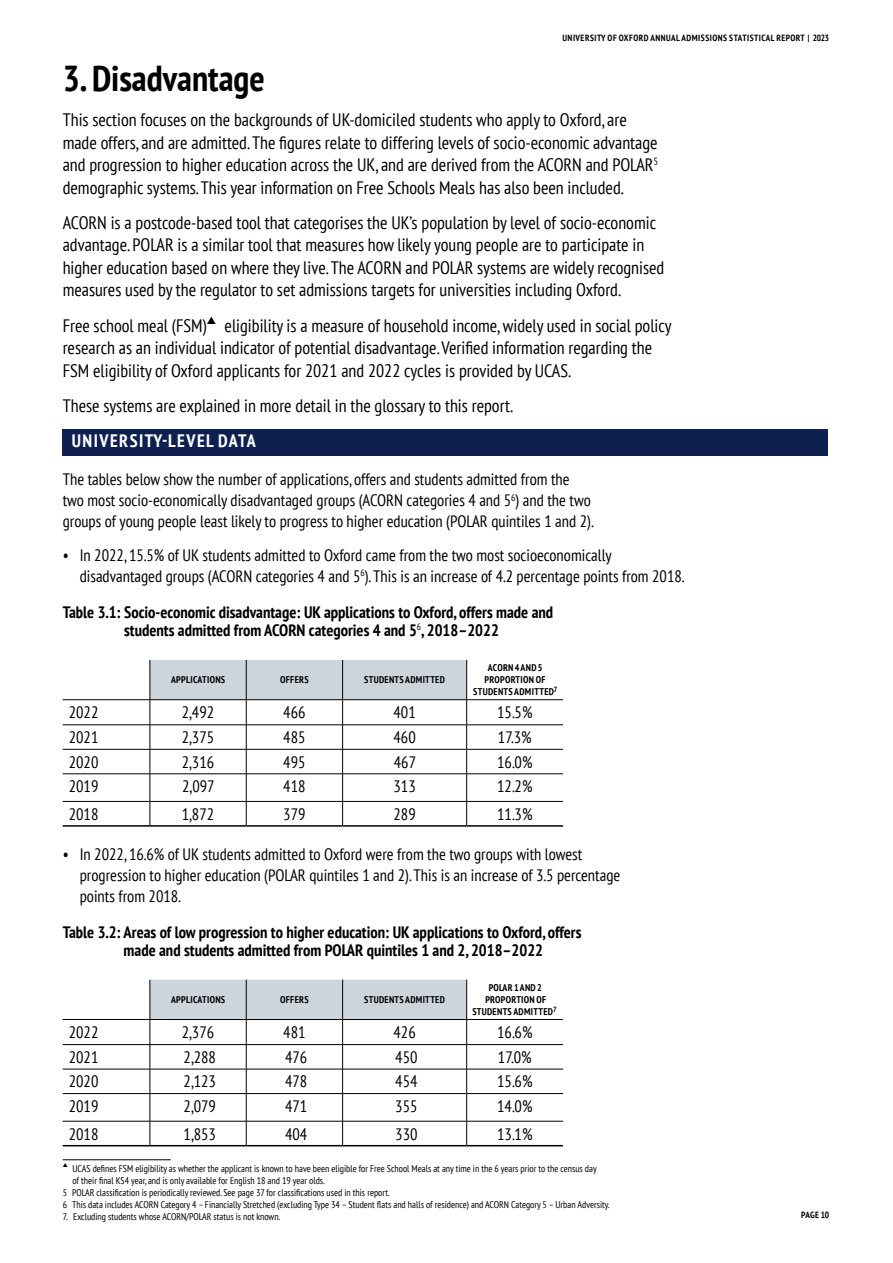
<style>
.page{position:relative;width:893px;height:1263px;background:#fff}
.page>*{position:absolute;margin:0;border:0;box-sizing:border-box;transform-origin:0 0}
.Heading_1{font:700 condensed 36px "PT Sans";color:#000}
.intro{font:condensed 18px/22.5px "PT Sans";color:#000}
.header_2{font:700 condensed 18px "PT Sans";letter-spacing:.08em;color:#fff}
.Bulletpoints{font:condensed 16.5px/21px "PT Sans";color:#000}
.heading_3{font:700 condensed 16.5px/18px "PT Sans";color:#000;text-align:center}
.Body_copy{font:condensed 16.5px/21px "PT Sans";color:#000}
.table_content{font:condensed 16.5px "PT Sans";color:#000}
.table_content_column{font:condensed 16.5px "PT Sans";color:#000}
.footnote{font:condensed 9.75px/12px "PT Sans";color:#000}
.t1{font:700 condensed 9.75px/12px "PT Sans";letter-spacing:.03em;color:#000;text-align:center}
.t2{font:700 condensed 9px "PT Sans";letter-spacing:.055em;color:#000}
</style>
<div class="page">
<div style="left:63px;top:429px;width:765px;height:27px;background:#0e2050"></div>
<hr style="left:63px;top:699px;width:87px;height:1px;background:#000">
<hr style="left:467px;top:699px;width:96px;height:1px;background:#000">
<hr style="left:63px;top:724px;width:87px;height:1px;background:#000">
<hr style="left:467px;top:724px;width:96px;height:1px;background:#000">
<hr style="left:63px;top:749px;width:87px;height:1px;background:#000">
<hr style="left:467px;top:749px;width:96px;height:1px;background:#000">
<hr style="left:63px;top:773px;width:87px;height:1px;background:#000">
<hr style="left:467px;top:773px;width:96px;height:1px;background:#000">
<hr style="left:63px;top:801px;width:87px;height:1px;background:#000">
<hr style="left:467px;top:801px;width:96px;height:1px;background:#000">
<hr style="left:63px;top:825px;width:87px;height:2px;background:#000">
<hr style="left:150px;top:825px;width:96px;height:2px;background:#000">
<hr style="left:246px;top:825px;width:97px;height:2px;background:#000">
<hr style="left:343px;top:825px;width:124px;height:2px;background:#000">
<hr style="left:467px;top:825px;width:96px;height:2px;background:#000">
<svg style="left:150px;top:660px;width:317px;height:165px"></svg>
<hr style="left:63px;top:1019px;width:87px;height:1px;background:#000">
<hr style="left:467px;top:1019px;width:96px;height:1px;background:#000">
<hr style="left:63px;top:1044px;width:87px;height:1px;background:#000">
<hr style="left:467px;top:1044px;width:96px;height:1px;background:#000">
<hr style="left:63px;top:1069px;width:87px;height:1px;background:#000">
<hr style="left:467px;top:1069px;width:96px;height:1px;background:#000">
<hr style="left:63px;top:1093px;width:87px;height:1px;background:#000">
<hr style="left:467px;top:1093px;width:96px;height:1px;background:#000">
<hr style="left:63px;top:1121px;width:87px;height:1px;background:#000">
<hr style="left:467px;top:1121px;width:96px;height:1px;background:#000">
<hr style="left:63px;top:1145px;width:87px;height:1px;background:#000">
<hr style="left:150px;top:1145px;width:96px;height:1px;background:#000">
<hr style="left:246px;top:1145px;width:97px;height:1px;background:#000">
<hr style="left:343px;top:1145px;width:124px;height:1px;background:#000">
<hr style="left:467px;top:1145px;width:96px;height:1px;background:#000">
<svg style="left:150px;top:980px;width:317px;height:165px"></svg>
<hr style="left:63px;top:1159px;width:108px;height:1px;background:#000">
<p class="t2" style="left:562px;top:32px;width:268px">UNIVERSITY OF OXFORD ANNUAL ADMISSIONS STATISTICAL REPORT | 2023</p>
<p class="Heading_1" style="left:63px;top:54px;width:204px">3. Disadvantage</p>
<h2 class="intro" style="left:63px;top:108px;width:597px">This section focuses on the backgrounds of UK-domiciled students who apply to Oxford, are made offers, and are admitted. The figures relate to differing levels of socio-economic advantage and progression to higher education across the UK, and are derived from the ACORN and POLAR<sup>5 </sup>demographic systems. This year information on Free Schools Meals has also been included.</h2>
<h2 class="intro" style="left:63px;top:211px;width:603px">ACORN is a postcode-based tool that categorises the UK’s population by level of socio-economic advantage. POLAR is a similar tool that measures how likely young people are to participate in higher education based on where they live. The ACORN and POLAR systems are widely recognised measures used by the regulator to set admissions targets for universities including Oxford.</h2>
<h2 class="intro" style="left:63px;top:314px;width:610px">Free school meal (FSM)▲ eligibility is a measure of household income, widely used in social policy research as an individual indicator of potential disadvantage. Verified information regarding the<br>FSM eligibility of Oxford applicants for 2021 and 2022 cycles is provided by UCAS.</h2>
<h2 class="intro" style="left:63px;top:394px;width:452px">These systems are explained in more detail in the glossary to this report.</h2>
<p class="header_2" style="left:72px;top:429px;width:185px">UNIVERSITY-LEVEL DATA</p>
<p class="Body_copy" style="left:63px;top:468px;width:532px">The tables below show the number of applications, offers and students admitted from the two most socio-economically disadvantaged groups (ACORN categories 4 and 5<sup>6</sup>) and the two groups of young people least likely to progress to higher education (POLAR quintiles 1 and 2).</p>
<p class="Bulletpoints" style="left:80px;top:544px;width:606px;text-indent:-17px">• In 2022, 15.5% of UK students admitted to Oxford came from the two most socioeconomically disadvantaged groups (ACORN categories 4 and 5<sup>6</sup>). This is an increase of 4.2 percentage points from 2018.</p>
<h1 class="heading_3" style="left:63px;top:603px;width:492px">Table 3.1: Socio-economic disadvantage: UK applications to Oxford, offers made and students admitted from ACORN categories 4 and 5<sup>6</sup>, 2018–2022</h1>
<h1 class="t1" style="left:171px;top:674px;width:56px">APPLICATIONS</h1>
<h1 class="t1" style="left:280px;top:674px;width:30px">OFFERS</h1>
<h1 class="t1" style="left:364px;top:674px;width:82px">STUDENTS ADMITTED</h1>
<h1 class="t1" style="left:473px;top:662px;width:86px">ACORN 4 AND 5<br>PROPORTION OF<br>STUDENTS ADMITTED<sup>7</sup></h1>
<h1 class="Body_copy" style="left:69px;top:701px;width:31px">2022</h1>
<p class="table_content" style="left:182px;top:702px;width:34px">2,492</p>
<p class="table_content" style="left:283px;top:702px;width:24px">466</p>
<p class="table_content" style="left:393px;top:702px;width:24px">401</p>
<p class="table_content" style="left:497px;top:702px;width:37px">15.5%</p>
<h1 class="Body_copy" style="left:69px;top:726px;width:31px">2021</h1>
<p class="table_content" style="left:182px;top:727px;width:34px">2,375</p>
<p class="table_content" style="left:283px;top:727px;width:24px">485</p>
<p class="table_content" style="left:393px;top:727px;width:24px">460</p>
<p class="table_content" style="left:498px;top:727px;width:35px">17.3%</p>
<h1 class="Body_copy" style="left:69px;top:751px;width:31px">2020</h1>
<p class="table_content" style="left:182px;top:751px;width:34px">2,316</p>
<p class="table_content" style="left:283px;top:751px;width:24px">495</p>
<p class="table_content" style="left:394px;top:751px;width:24px">467</p>
<p class="table_content" style="left:497px;top:751px;width:37px">16.0%</p>
<h1 class="Body_copy" style="left:69px;top:775px;width:31px">2019</h1>
<p class="table_content" style="left:182px;top:776px;width:34px">2,097</p>
<p class="table_content" style="left:283px;top:776px;width:24px">418</p>
<p class="table_content" style="left:393px;top:776px;width:24px">313</p>
<p class="table_content" style="left:497px;top:776px;width:37px">12.2%</p>
<h1 class="Body_copy" style="left:69px;top:803px;width:31px">2018</h1>
<p class="table_content" style="left:182px;top:803px;width:34px">1,872</p>
<p class="table_content" style="left:283px;top:803px;width:24px">379</p>
<p class="table_content" style="left:393px;top:803px;width:24px">289</p>
<p class="table_content" style="left:497px;top:803px;width:37px">11.3%</p>
<p class="Bulletpoints" style="left:80px;top:843px;width:542px;text-indent:-17px">• In 2022, 16.6% of UK students admitted to Oxford were from the two groups with lowest progression to higher education (POLAR quintiles 1 and 2). This is an increase of 3.5 percentage points from 2018.</p>
<p class="heading_3" style="left:124px;top:922px;width:459px;text-align:left;text-indent:-61px">Table 3.2: Areas of low progression to higher education: UK applications to Oxford, offers made and students admitted from POLAR quintiles 1 and 2, 2018–2022</p>
<h1 class="t1" style="left:171px;top:994px;width:56px">APPLICATIONS</h1>
<h1 class="t1" style="left:280px;top:994px;width:30px">OFFERS</h1>
<h1 class="t1" style="left:364px;top:994px;width:82px">STUDENTS ADMITTED</h1>
<h1 class="t1" style="left:472px;top:982px;width:86px">POLAR 1 AND 2<br>PROPORTION OF<br>STUDENTS ADMITTED<sup>7</sup></h1>
<p class="table_content_column" style="left:69px;top:1021px;width:31px">2022</p>
<p class="table_content" style="left:182px;top:1021px;width:34px">2,376</p>
<p class="table_content" style="left:283px;top:1021px;width:24px">481</p>
<p class="table_content" style="left:393px;top:1021px;width:24px">426</p>
<p class="table_content" style="left:497px;top:1021px;width:37px">16.6%</p>
<p class="table_content_column" style="left:69px;top:1046px;width:31px">2021</p>
<p class="table_content" style="left:184px;top:1046px;width:34px">2,288</p>
<p class="table_content" style="left:285px;top:1046px;width:24px">476</p>
<p class="table_content" style="left:395px;top:1046px;width:24px">450</p>
<p class="table_content" style="left:498px;top:1046px;width:35px">17.0%</p>
<p class="table_content_column" style="left:69px;top:1071px;width:31px">2020</p>
<p class="table_content" style="left:184px;top:1071px;width:34px">2,123</p>
<p class="table_content" style="left:285px;top:1071px;width:24px">478</p>
<p class="table_content" style="left:395px;top:1071px;width:24px">454</p>
<p class="table_content" style="left:497px;top:1071px;width:37px">15.6%</p>
<p class="table_content_column" style="left:69px;top:1095px;width:31px">2019</p>
<p class="table_content" style="left:184px;top:1095px;width:34px">2,079</p>
<p class="table_content" style="left:285px;top:1095px;width:24px">471</p>
<p class="table_content" style="left:395px;top:1095px;width:24px">355</p>
<p class="table_content" style="left:497px;top:1095px;width:37px">14.0%</p>
<p class="table_content_column" style="left:69px;top:1123px;width:31px">2018</p>
<p class="table_content" style="left:184px;top:1123px;width:34px">1,853</p>
<p class="table_content" style="left:285px;top:1123px;width:24px">404</p>
<p class="table_content" style="left:395px;top:1123px;width:24px">330</p>
<p class="table_content" style="left:497px;top:1123px;width:37px">13.1%</p>
<p class="footnote" style="left:73px;top:1162px;width:526px">UCAS defines FSM eligibility as whether the applicant is known to have been eligible for Free School Meals at any time in the 6 years prior to the census day of their final KS4 year, and is only available for English 18 and 19 year olds.</p>
<p class="footnote" style="left:63px;top:1186px;width:328px">5 POLAR classification is periodically reviewed. See page 37 for classifications used in this report.</p>
<p class="footnote" style="left:63px;top:1198px;width:548px">6 This data includes ACORN Category 4 – Financially Stretched (excluding Type 34 – Student flats and halls of residence) and ACORN Category 5 – Urban Adversity.</p>
<p class="footnote" style="left:63px;top:1210px;width:219px">7. Excluding students whose ACORN/POLAR status is not known.</p>
<p class="t2" style="left:801px;top:1209px;width:29px">PAGE 10</p>
</div>
